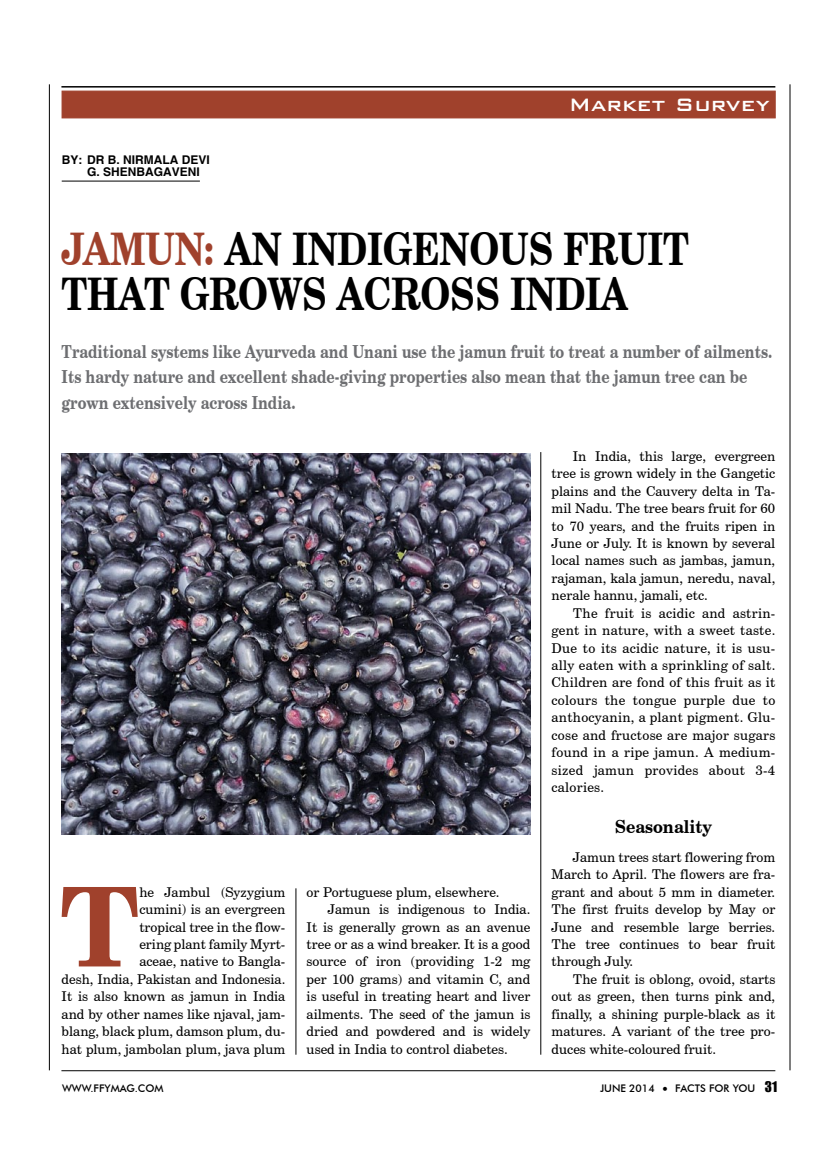
<style>
.page{position:relative;width:837px;height:1161px;background:#fff}
.page>*{position:absolute;margin:0;border:0;box-sizing:border-box;transform-origin:0 0}
.t1{font:700 110.1px "Century Schoolbook BT";color:#a0412c}
.t2{font:700 45px/45px "Century Schoolbook BT";letter-spacing:-.01em;color:#000;scale:.8 1}
.t3{font:500 24px "Bank Gothic BT";color:#fff}
.t4{font:700 18px/25.5px "Century Schoolbook BT";color:#6d6e71;scale:.8 1}
.t5{font:700 18px "Century Schoolbook BT";color:#000;scale:.9 1}
.t6{font:13.5px/17.4px "Century Schoolbook BT";color:#000;text-align:justify}
.t7{font:13.5px "Impact";color:#000}
.t8{font:700 12px/12px "Helvetica";color:#000}
.t9{font:500 10.5px "Futura BT";color:#000}
.s1{color:#a0412c}
.s2{font-size:13.5px}
</style>
<div class="page">
<hr style="left:61px;top:86px;width:714px;height:2px;background:#000">
<hr style="left:61px;top:1070px;width:714px;height:1px;background:#000">
<div style="left:62px;top:91px;width:714px;height:27px;background:#a0412c"></div>
<hr style="left:790px;top:84px;width:1px;height:986px;background:#000">
<hr style="left:49px;top:84px;width:1px;height:986px;background:#000">
<hr style="left:62px;top:181px;width:138px;height:1px;background:#000">
<img style="left:62px;top:453px;width:468px;height:382px">
<hr style="left:296px;top:888px;width:1px;height:167px;background:#000">
<hr style="left:540px;top:452px;width:1px;height:603px;background:#000">
<p class="t8" style="left:87px;top:155px;width:124px;text-indent:-26px">BY: DR B. NIRMALA DEVI<br>G. SHENBAGAVENI</p>
<h3 class="t3" style="left:569px;top:91px;width:202px">Market Survey</h3>
<h2 class="t2" style="left:62px;top:225px;width:786px"><span class="s1">JAMUN:</span> An Indigenou s Fruit that Grows Across India</h2>
<h3 class="t4" style="left:62px;top:338px;width:890px">Traditional systems like Ayurveda and Unani use the jamun fruit to treat a number of ailments.<br>Its hardy nature and excellent shade-giving properties also mean that the jamun tree can be grown extensively across India.</h3>
<p class="t6" style="left:62px;top:883px;width:225px;text-align:right">he Jambul (Syzygium<br>cumini) is an evergreen<br>tropical tree in the flow-<br>ering plant family Myrt-<br>aceae, native to Bangla-<br>desh, India, Pakistan and Indonesia.<br>It is also known as jamun in India and by other names like njaval, jam&shy;blang, black plum, damson plum, du&shy;hat plum, jambolan plum, java plum</p>
<h1 class="t1" style="left:60px;top:858px;width:78px">T</h1>
<p class="t6" style="left:307px;top:883px;width:195px">or Portuguese plum, elsewhere.</p>
<p class="t6" style="left:328px;top:901px;width:204px">Jamun is indigenous to India.</p>
<p class="t6" style="left:307px;top:918px;width:225px">It is generally grown as an avenue</p>
<p class="t6" style="left:307px;top:935px;width:225px">tree or as a wind breaker. It is a good</p>
<p class="t6" style="left:307px;top:953px;width:225px">source of iron (providing 1-2 mg</p>
<p class="t6" style="left:307px;top:970px;width:225px">per 100 grams) and vitamin C, and</p>
<p class="t6" style="left:307px;top:988px;width:225px">is useful in treating heart and liver</p>
<p class="t6" style="left:307px;top:1005px;width:225px">ailments. The seed of the jamun is</p>
<p class="t6" style="left:307px;top:1023px;width:225px">dried and powdered and is widely</p>
<p class="t6" style="left:307px;top:1040px;width:203px">used in India to control diabetes.</p>
<p class="t6" style="left:552px;top:447px;width:225px;text-indent:21px">In India, this large, evergreen tree is grown widely in the Gangetic plains and the Cauvery delta in Ta&shy;mil Nadu. The tree bears fruit for 60 to 70 years, and the fruits ripen in June or July. It is known by several local names such as jambas, jamun, rajaman, kala jamun, neredu, naval, nerale hannu, jamali, etc.</p>
<p class="t6" style="left:552px;top:604px;width:225px;text-indent:21px">The fruit is acidic and astrin&shy;gent in nature, with a sweet taste.<br>Due to its acidic nature, it is usu&shy;ally eaten with a sprinkling of salt.<br>Children are fond of this fruit as it colours the tongue purple due to anthocyanin, a plant pigment. Glu&shy;cose and fructose are major sugars found in a ripe jamun. A medium&shy;sized jamun provides about 3-4 calories.</p>
<h3 class="t5" style="left:615px;top:815px;width:109px">Seasonality</h3>
<p class="t6" style="left:552px;top:848px;width:225px;text-indent:21px">Jamun trees start flowering from March to April. The flowers are fra&shy;grant and about 5 mm in diameter.<br>The first fruits develop by May or June and resemble large berries.<br>The tree continues to bear fruit through July.</p>
<p class="t6" style="left:552px;top:970px;width:225px;text-indent:21px">The fruit is oblong, ovoid, starts out as green, then turns pink and, finally, a shining purple-black as it matures. A variant of the tree pro&shy;duces white-coloured fruit.</p>
<p class="t9" style="left:62px;top:1082px;width:103px">WWW.FFYMAG.COM</p>
<p class="t9" style="left:600px;top:1082px;width:83px">JUNE 2014 <span class="s2">•</span> FAC</p>
<p class="t9" style="left:695px;top:1082px;width:47px">TS FO R YOU</p>
<p class="t7" style="left:765px;top:1076px;width:14px">31</p>
</div>
